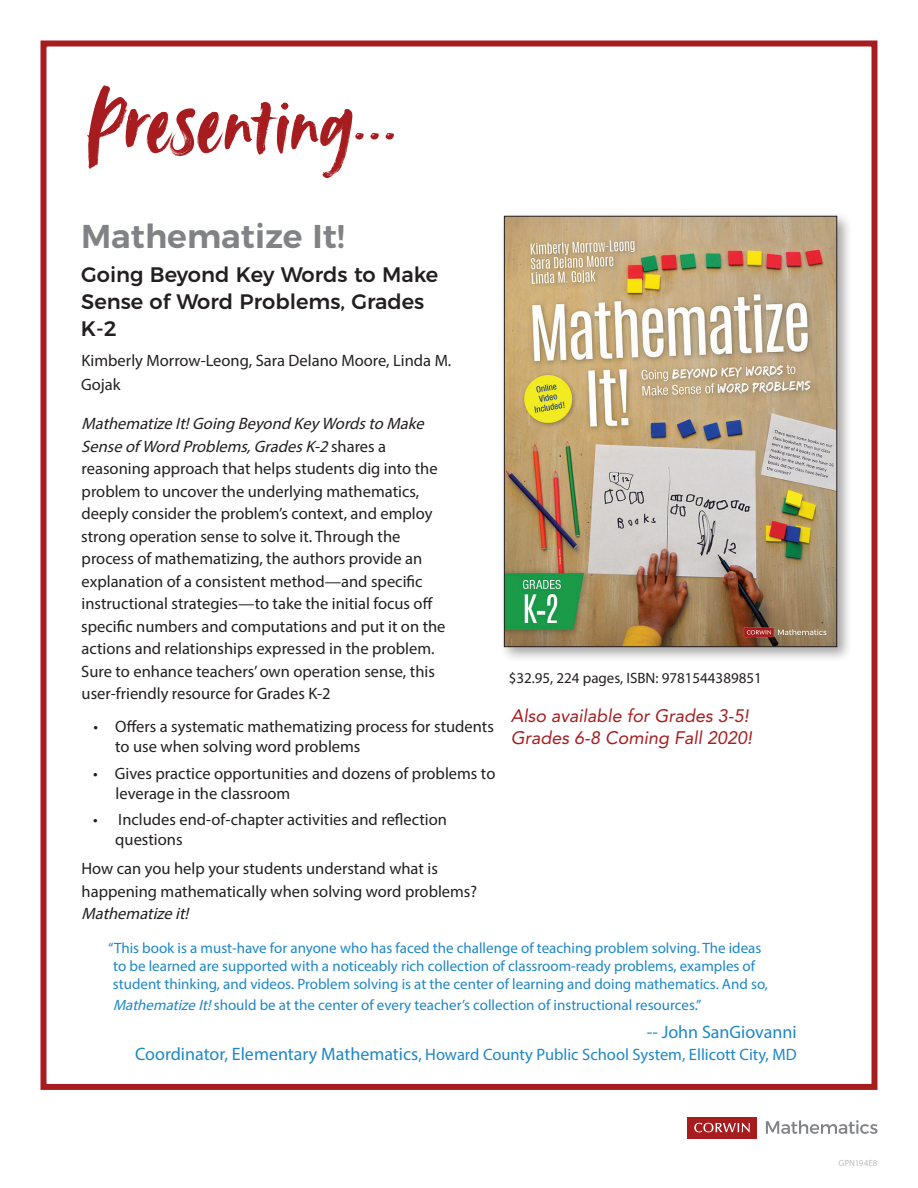
<style>
.page{position:relative;width:918px;height:1188px;background:#fff}
.page>*{position:absolute;margin:0;border:0;box-sizing:border-box;transform-origin:0 0}
.t1{font:90.6px "Avallon Alt";letter-spacing:.005em;color:#a61c1f}
.Book_Title{font:600 33px "Montserrat";color:#808285}
.Subtitle{font:500 21px/27px "Montserrat";color:#231f20}
.t2{font:italic 18px "Avenir LT Std";color:#a61c1f}
.Reviewer{font:18px "Myriad Pro";color:#1d87c7}
.Body_Text{font:16.5px/22.5px "Myriad Pro";color:#231f20}
.Reviewer-2{font:16.5px "Myriad Pro";color:#1d87c7}
.Authors{font:16.5px/24px "Myriad Pro";color:#231f20}
.Quote_Text{font:15px/18px "Myriad Pro";color:#1d87c7;text-align:center}
.Price_Line{font:15px "Myriad Pro";color:#231f20}
.t3{font:9px "Myriad Pro";letter-spacing:.005em;color:#bcbdc0}
.s1{font-style:italic}
.s2{font-size:18px}
</style>
<div class="page">
<div style="left:40px;top:40px;width:838px;height:1050px;border:6px solid #a61c1f"></div>
<div style="left:499px;top:211px;width:354px;height:452px;background:#231f20;opacity:.4"></div>
<img style="left:506px;top:218px;width:329px;height:427px">
<div style="left:504px;top:216px;width:333px;height:431px;border:1px solid #231f20"></div>
<svg style="left:766px;top:1120px;width:112px;height:14px"></svg>
<div style="left:688px;top:1117px;width:69px;height:22px;background:#a61c1f"></div>
<svg style="left:694px;top:1123px;width:56px;height:9px"></svg>
<p class="t1" style="left:87px;top:62px;width:314px">Presenting...</p>
<p class="Book_Title" style="left:81px;top:209px;width:265px">Mathematize It!</p>
<p class="Subtitle" style="left:81px;top:259px;width:359px">Going Beyond Key Words to Make<br>Sense of Word Problems, Grades<br>K-2</p>
<p class="Authors" style="left:81px;top:349px;width:372px">Kimberly Morrow-Leong, Sara Delano Moore, Linda M.<br>Gojak</p>
<p class="Body_Text" style="left:81px;top:412px;width:366px"><span class="s1">MathematizeIt!Going Beyond KeyWordsto Make SenseofWord Problems,GradesK-2</span>s h a r e s a reasoning approach that helps students dig into the problem to uncover the underlying mathematics, deeply consider the problem’s context, and employ strong operation sense to solve it. Through the process of mathematizing, the authors provide an explanation of a consistent method—and specific instructional strategies—to take the initial focus off specific numbers and computations and put it on the actions and relationships expressed in the problem.<br>Sure to enhance teachers’ own operation sense, this user-friendly resource for Grades K-2</p>
<p class="Body_Text" style="left:115px;top:717px;width:380px;line-height:19.8px;text-indent:-22px">• Offers a systematic mathematizing process for students to use when solving word problems</p>
<p class="Body_Text" style="left:116px;top:763px;width:381px;line-height:19.8px;text-indent:-22px">• Gives practice opportunities and dozens of problems to leverage in the classroom</p>
<p class="Body_Text" style="left:115px;top:809px;width:333px;line-height:19.8px;text-indent:-22px">• Includes end-of-chapter activities and reflection questions</p>
<p class="Body_Text" style="left:81px;top:857px;width:397px">How can you help your students understand what is happening mathematically when solving word problems?<br><span class="s1">Mathematizeit!</span></p>
<p class="Price_Line" style="left:509px;top:669px;width:255px">$32.95, 224 pages, ISBN: 9781544389851</p>
<p class="t2" style="left:511px;top:705px;width:240px">Also available for Grades 3-5!</p>
<p class="t2" style="left:511px;top:727px;width:243px">Grades 6-8 Coming Fall 2020!</p>
<p class="Quote_Text" style="left:108px;top:939px;width:661px">“This book is a must-have for anyone who has faced the challenge of teaching problem solving. The ideas to be learned are supported with a noticeably rich collection of classroom-ready problems, examples of student thinking, and videos. Problem solving is at the center of learning and doing mathematics. And so,</p>
<p class="Quote_Text" style="left:113px;top:996px;width:590px"><span class="s1">MathematizeIt!</span>should be at the center of every teacher’s collection of instructional resources.”</p>
<p class="Reviewer" style="left:647px;top:1021px;width:151px">-- John SanGiovanni</p>
<p class="Reviewer-2" style="left:135px;top:1044px;width:663px"><span class="s2">Coordinator, Elementary Mathematics</span>, Howard County Public School System, Ellicott City, MD</p>
<p class="t3" style="left:839px;top:1157px;width:40px">GPN194E8</p>
</div>
